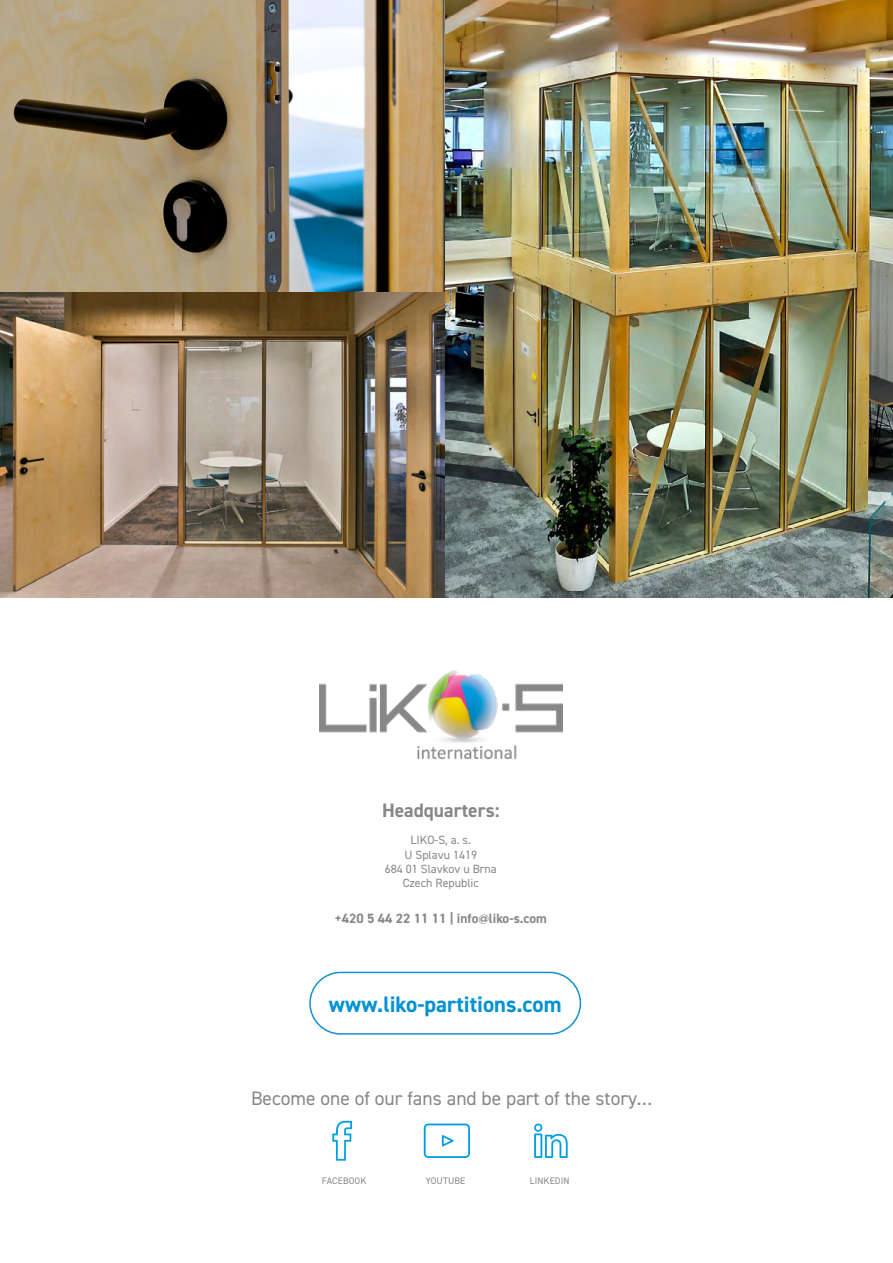
<style>
.page{position:relative;width:893px;height:1263px;background:#fff}
.page>*{position:absolute;margin:0;border:0;box-sizing:border-box;transform-origin:0 0}
.t1{font:700 22.5px "DIN2014";color:#0092d4}
.t2{font:19.5px "DIN2014";color:#878787}
.t3{font:700 19.5px "DIN2014";color:#878787}
.t4{font:700 13.5px "DIN2014";color:#878787}
.t5{font:12px/14.4px "DIN2014";color:#878787;text-align:center}
.t6{font:9.45px "DIN2014";letter-spacing:.01em;color:#878787}
.s1{font-family:"Proxima Nova"}
</style>
<div class="page">
<img style="left:319px;top:670px;width:243px;height:90px">
<svg style="left:332px;top:1121px;width:20px;height:40px"></svg>
<svg style="left:424px;top:1123px;width:46px;height:35px"></svg>
<svg style="left:534px;top:1123px;width:34px;height:35px"></svg>
<div style="left:309px;top:972px;width:272px;height:63px;border:2px solid #1391d1;border-radius:31px"></div>
<img style="left:0;top:0;width:893px;height:597px">
<h2 class="t3" style="left:382px;top:797px;width:119px">Headquarters:</h2>
<p class="t5" style="left:385px;top:832px;width:113px">LIKO-S, a. s.<br>U Splavu 1419<br>684 01 Slavkov u Brna<br>Czech Republic</p>
<p class="t4" style="left:335px;top:909px;width:214px">+420 5 44 22 11 11 | info<span class="s1">@</span>liko-s.com</p>
<h1 class="t1" style="left:329px;top:989px;width:234px">www.liko-partitions.com</h1>
<h2 class="t2" style="left:251px;top:1086px;width:403px">Become one of our fans and be part of the story…</h2>
<p class="t6" style="left:322px;top:1175px;width:46px">FACEBOOK</p>
<p class="t6" style="left:426px;top:1175px;width:41px">YOUTUBE</p>
<p class="t6" style="left:530px;top:1175px;width:41px">LINKEDIN</p>
</div>
